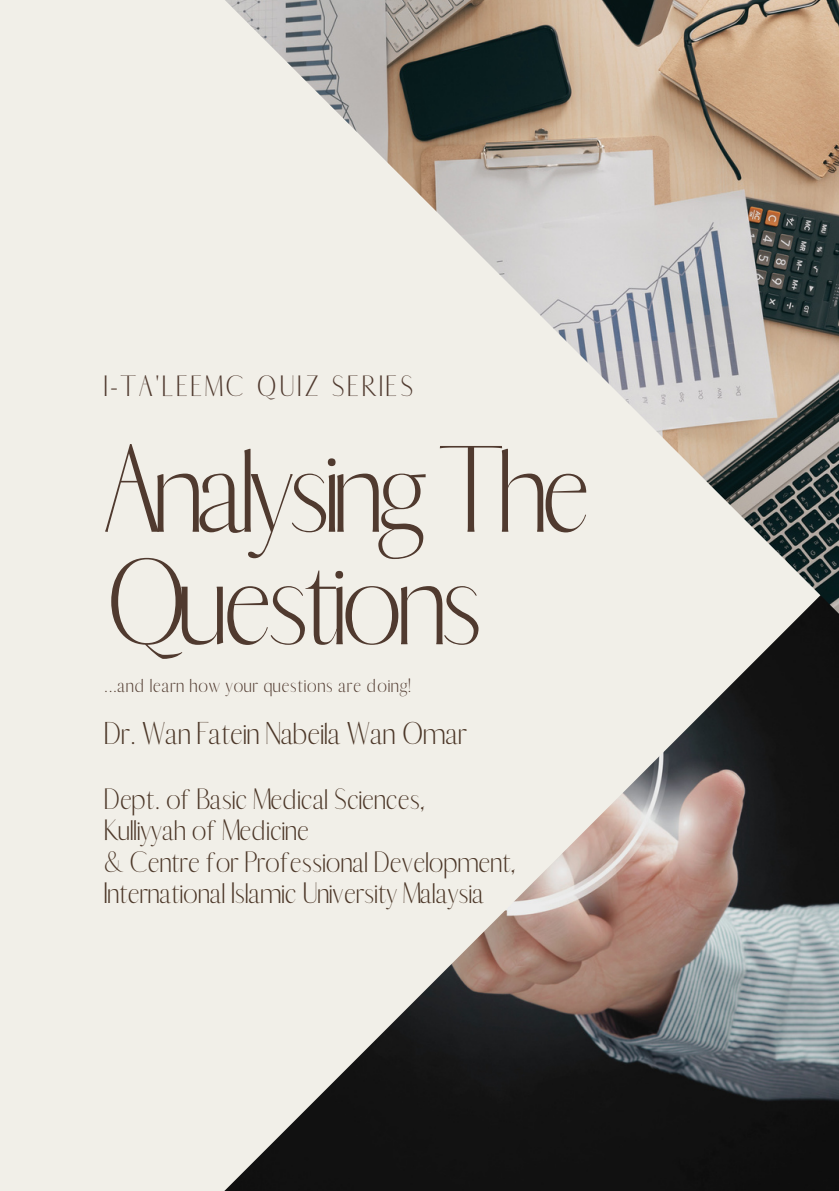
<style>
.page{position:relative;width:839px;height:1191px;background:#fff}
.page>*{position:absolute;margin:0;border:0;box-sizing:border-box;transform-origin:0 0}
.t1{font:300 118px/112.4px "Abiah";letter-spacing:-.07em;color:#503a2f}
.t2{font:300 30.4px "Abiah";letter-spacing:-.02em;color:#4c3728}
.t3{font:300 28.4px/31.6px "Abiah";letter-spacing:-.02em;color:#4c3728}
.t4{font:300 28.2px "Abiah";letter-spacing:.1em;color:#503a2f}
.t5{font:300 18.8px "Abiah";letter-spacing:.02em;color:#503a2f}
</style>
<div class="page">
<div style="left:0;top:0;width:838px;height:1191px;background:#f1efe8"></div>
<img style="left:225px;top:620px;width:613px;height:571px">
<img style="left:225px;top:0;width:613px;height:620px">
<p class="t4" style="left:104px;top:369px;width:311px">I-TA'LEEMC QUIZ SERIES</p>
<p class="t1" style="left:104px;top:436px;width:489px">Analysing The<br>Questions</p>
<p class="t5" style="left:104px;top:674px;width:308px">...and learn how your questions are doing!</p>
<p class="t2" style="left:104px;top:715px;width:364px">Dr. Wan Fatein Nabeila Wan Omar</p>
<p class="t3" style="left:104px;top:783px;width:322px">Dept. of Basic Medical Sciences,</p>
<p class="t3" style="left:104px;top:815px;width:207px">Kulliyyah of Medicine</p>
<p class="t3" style="left:104px;top:846px;width:413px">&amp; Centre for Professional Development,<br>International Islamic University Malaysia</p>
</div>
